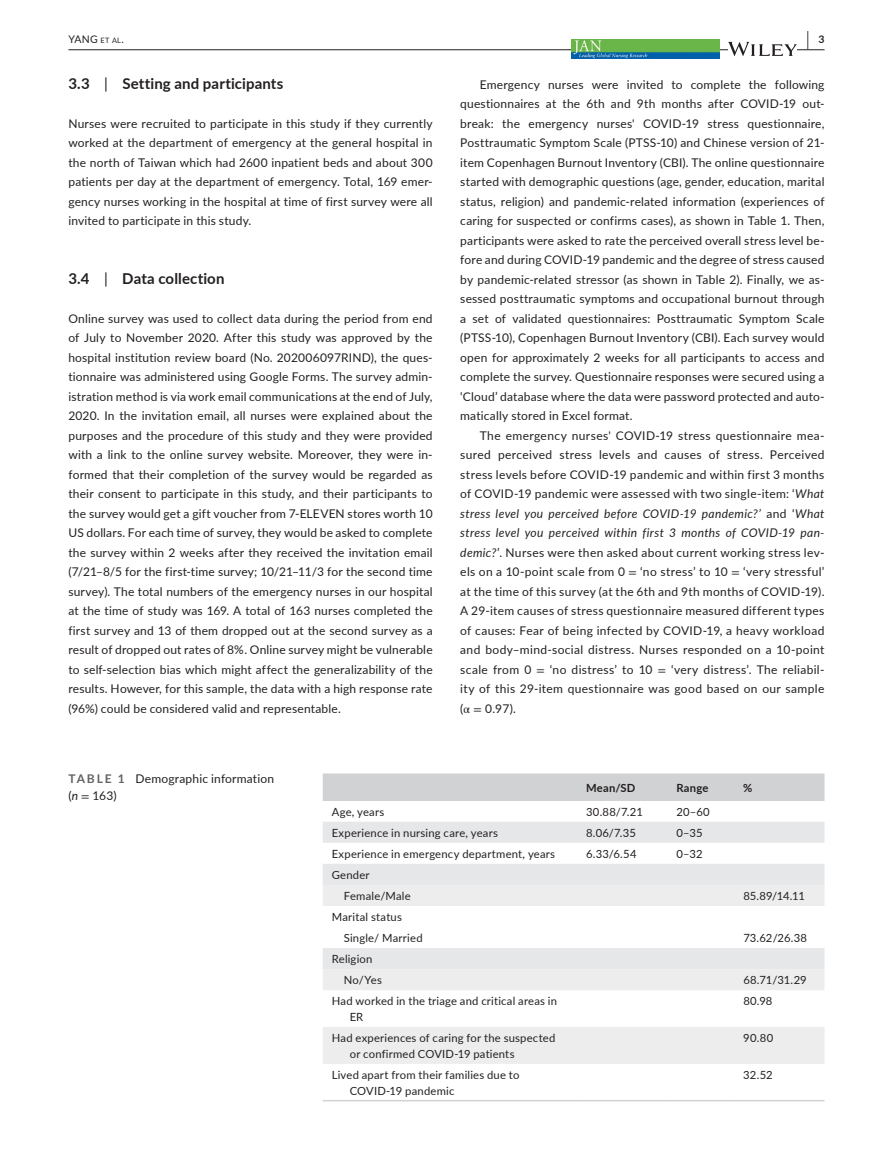
<style>
.page{position:relative;width:893px;height:1174px;background:#fff}
.page>*{position:absolute;margin:0;border:0;box-sizing:border-box;transform-origin:0 0}
.t1{font:700 19.5px "Lato";color:#231f20;scale:.43 1}
.t2{font:700 15px "Lato";letter-spacing:.005em;color:#231f20}
.t3{font:12px/19.5px "Lato";letter-spacing:.015em;color:#231f20;text-align:justify}
.t4{font:11.25px/21px "Lato";letter-spacing:.02em;color:#231f20}
.t5{font:700 11.25px "Lato";letter-spacing:.02em;color:#231f20}
.t6{font:10.5px "Lato";color:#231f20}
.s1{font-size:7.35px}
.s2{font-style:inherit}
.s3{font-weight:400}
.s4{font-style:italic}
.s5{font-family:"STIX"}
.s6{font-weight:700;color:#636366}
</style>
<div class="page">
<hr style="left:68px;top:49px;width:756px;height:1px;background:#231f20">
<img style="left:571px;top:39px;width:149px;height:20px">
<svg style="left:728px;top:42px;width:69px;height:14px"></svg>
<div style="left:323px;top:773px;width:501px;height:28px;background:#d1d2d4"></div>
<svg style="left:323px;top:822px;width:501px;height:63px;fill:#e6e7e9"></svg>
<svg style="left:323px;top:885px;width:501px;height:178px;fill:#ededed"></svg>
<hr style="left:323px;top:1100px;width:254px;height:1px;background:#d1d2d4">
<hr style="left:577px;top:1100px;width:90px;height:1px;background:#d1d2d4">
<hr style="left:667px;top:1100px;width:67px;height:1px;background:#d1d2d4">
<hr style="left:734px;top:1100px;width:90px;height:1px;background:#d1d2d4">
<p class="t6" style="left:68px;top:31px;width:57px">YANG <span class="s1">et al</span><span class="s2">.</span></p>
<h1 class="t1" style="left:807px;top:25px;width:43px">| <sup>3</sup></h1>
<p class="t2" style="left:68px;top:72px;width:216px">3.3 <span class="s3">|</span> Setting and participants</p>
<p class="t3" style="left:68px;top:113px;width:366px">Nurses were recruited to participate in this study if they currently worked at the department of emergency at the general hospital in the north of Taiwan which had 2600 inpatient beds and about 300 patients per day at the department of emergency. Total, 169 emer&shy;gency nurses working in the hospital at time of first survey were all invited to participate in this study.</p>
<p class="t3" style="left:460px;top:74px;width:366px;text-indent:20px">Emergency nurses were invited to complete the following questionnaires at the 6th and 9th months after COVID-19 out&shy;break: the emergency nurses' COVID-19 stress questionnaire, Posttraumatic Symptom Scale (PTSS-10) and Chinese version of 21- item Copenhagen Burnout Inventory (CBI). The online questionnaire started with demographic questions (age, gender, education, marital status, religion) and pandemic-related information (experiences of caring for suspected or confirms cases), as shown in Table 1. Then, participants were asked to rate the perceived overall stress level be&shy;fore and during COVID-19 pandemic and the degree of stress caused by pandemic-related stressor (as shown in Table 2). Finally, we as&shy;sessed posttraumatic symptoms and occupational burnout through a set of validated questionnaires: Posttraumatic Symptom Scale (PTSS-10), Copenhagen Burnout Inventory (CBI). Each survey would open for approximately 2 weeks for all participants to access and complete the survey. Questionnaire responses were secured using a ‘Cloud’ database where the data were password protected and auto&shy;matically stored in Excel format.</p>
<p class="t3" style="left:460px;top:425px;width:366px;text-indent:20px">The emergency nurses' COVID-19 stress questionnaire mea&shy;sured perceived stress levels and causes of stress. Perceived stress levels before COVID-19 pandemic and within first 3 months of COVID-19 pandemic were assessed with two single-item: ‘<span class="s4">What stress level you perceived before COVID-19 pandemic?’</span> and ‘<span class="s4">What stress level you perceived within first 3 months of COVID-19 pan&shy;demic?</span>’. Nurses were then asked about current working stress lev&shy;els on a 10-point scale from 0 <span class="s5">=</span> ‘no stress’ to 10 <span class="s5">=</span> ‘very stressful’ at the time of this survey (at the 6th and 9th months of COVID-19).<br>A 29-item causes of stress questionnaire measured different types of causes: Fear of being infected by COVID-19, a heavy workload and body–mind-social distress. Nurses responded on a 10-point scale from 0 <span class="s5">=</span> ‘no distress’ to 10 <span class="s5">=</span> ‘very distress’. The reliabil&shy;ity of this 29-item questionnaire was good based on our sample (<span class="s5">α =</span> 0.97).</p>
<p class="t2" style="left:68px;top:267px;width:158px">3.4 <span class="s3">|</span> Data collection</p>
<p class="t3" style="left:68px;top:308px;width:366px">Online survey was used to collect data during the period from end of July to November 2020. After this study was approved by the hospital institution review board (No. 202006097RIND), the ques&shy;tionnaire was administered using Google Forms. The survey admin&shy;istration method is via work email communications at the end of July, 2020. In the invitation email, all nurses were explained about the purposes and the procedure of this study and they were provided with a link to the online survey website. Moreover, they were in&shy;formed that their completion of the survey would be regarded as their consent to participate in this study, and their participants to the survey would get a gift voucher from 7-ELEVEN stores worth 10<br>US dollars. For each time of survey, they would be asked to complete the survey within 2 weeks after they received the invitation email (7/21–8/5 for the first-time survey; 10/21–11/3 for the second time survey). The total numbers of the emergency nurses in our hospital at the time of study was 169. A total of 163 nurses completed the first survey and 13 of them dropped out at the second survey as a result of dropped out rates of 8%. Online survey might be vulnerable to self-selection bias which might affect the generalizability of the results. However, for this sample, the data with a high response rate (96%) could be considered valid and representable.</p>
<p class="t3" style="left:68px;top:770px;width:207px;line-height:16.5px"><span class="s6">TABLE 1</span> Demographic information (<span class="s4">n</span> <span class="s5">=</span> 163)</p>
<p class="t5" style="left:586px;top:779px;width:51px">Mean/SD</p>
<p class="t5" style="left:676px;top:779px;width:33px">Range</p>
<p class="t5" style="left:743px;top:779px;width:11px">%</p>
<p class="t4" style="left:332px;top:800px;width:54px">Age, years</p>
<p class="t4" style="left:586px;top:800px;width:58px">30.88/7.21</p>
<p class="t4" style="left:676px;top:800px;width:35px">20–60</p>
<p class="t4" style="left:332px;top:821px;width:168px">Experience in nursing care, years</p>
<p class="t4" style="left:586px;top:821px;width:51px">8.06/7.35</p>
<p class="t4" style="left:676px;top:821px;width:28px">0–35</p>
<p class="t4" style="left:332px;top:842px;width:225px">Experience in emergency department, years</p>
<p class="t4" style="left:586px;top:842px;width:52px">6.33/6.54</p>
<p class="t4" style="left:676px;top:842px;width:28px">0–32</p>
<p class="t4" style="left:344px;top:864px;width:68px;text-indent:-12px">Gender<br>Female/Male</p>
<p class="t4" style="left:344px;top:906px;width:80px;text-indent:-12px">Marital status<br>Single/ Married</p>
<p class="t4" style="left:344px;top:948px;width:40px;text-indent:-12px">Religion<br>No/Yes</p>
<p class="t4" style="left:743px;top:885px;width:63px">85.89/14.11</p>
<p class="t4" style="left:743px;top:927px;width:65px">73.62/26.38</p>
<p class="t4" style="left:743px;top:969px;width:65px">68.71/31.29</p>
<p class="t4" style="left:350px;top:992px;width:209px;line-height:15.8px;text-indent:-18px">Had worked in the triage and critical areas in<br>ER</p>
<p class="t4" style="left:743px;top:990px;width:31px">80.98</p>
<p class="t4" style="left:350px;top:1029px;width:207px;line-height:15.8px;text-indent:-18px">Had experiences of caring for the suspected or confirmed COVID-19 patients</p>
<p class="t4" style="left:743px;top:1027px;width:31px">90.80</p>
<p class="t4" style="left:350px;top:1066px;width:171px;line-height:15.8px;text-indent:-18px">Lived apart from their families due to<br>COVID-19 pandemic</p>
<p class="t4" style="left:743px;top:1063px;width:31px">32.52</p>
</div>
